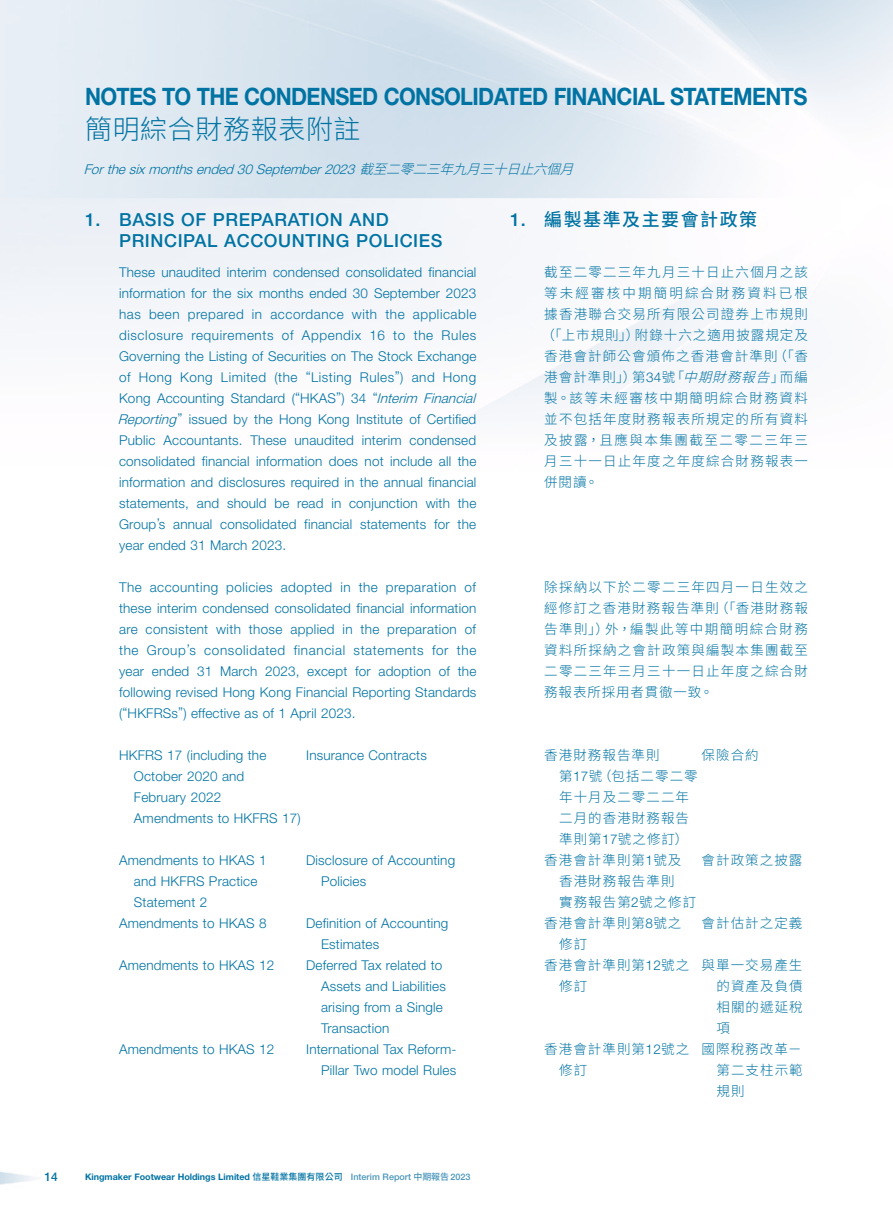
<style>
.page{position:relative;width:893px;height:1212px;background:#fff}
.page>*{position:absolute;margin:0;border:0;box-sizing:border-box;transform-origin:0 0}
.t1{font:300 27px "Source Han Sans TC";letter-spacing:.025em;color:#0073a3}
.t2{font:700 24px "Helvetica Neue LT Std";letter-spacing:-.03em;color:#0073a3;scale:.9 1}
.Heading_1{font:500 18px/21px "Helvetica Neue LT Std";letter-spacing:.035em;color:#0073a3}
.C_Heading_1{font:500 18px "Source Han Sans TC";letter-spacing:.085em;color:#0073a3}
.Body_Text{font:300 13.5px/21px "Helvetica Neue LT Std";letter-spacing:.015em;color:#0073a3}
.Body_Text-2{font:300 13.5px/21px "Source Han Sans TC";letter-spacing:.09em;color:#0073a3;text-align:justify}
.C_Body_Text{font:300 13.5px/21px "Source Han Sans TC";letter-spacing:.08em;color:#0073a3}
.t3{font:italic 300 13.5px "Helvetica Neue LT Std";color:#0073a3}
.t4{font:500 12px "Helvetica Neue LT Std";color:#0073a3}
.t5{font:700 9px "Helvetica Neue LT Std";color:#0073a3}
.s1{font-family:"Source Han Sans TC"}
.s2{font-family:"Helvetica Neue LT Std"}
.s3{font-style:italic}
.s4{font-family:"Source Han Sans TC";font-weight:500}
.s5{font-weight:500;color:#4694b9}
.s6{font-family:"Source Han Sans TC";font-weight:500;color:#4694b9}
</style>
<div class="page">
<h2 class="t2" style="left:85px;top:82px;width:804px">NOTES TO THE CONDENSED CONSOLIDATED FINANCIAL STATEMENTS</h2>
<h1 class="t1" style="left:85px;top:114px;width:277px">簡明綜合財務報表附註</h1>
<p class="t3" style="left:84px;top:161px;width:501px">Forthesixmonthsended30September2023 <span class="s1">截至二零二三年九月三十日止六個月</span></p>
<p class="C_Heading_1" style="left:510px;top:210px;width:248px"><span class="s2">1.</span> 編製基準及主要會計政策</p>
<p class="Body_Text-2" style="left:541px;top:262px;width:268px">截至二零二三年九月三十日止六個月之該等未經審核中期簡明綜合財務資料已根據香港聯合交易所有限公司證券上市規則（「上市規則」）附錄十六之適用披露規定及香港會計師公會頒佈之香港會計準則（「香港會計準則」）第<span class="s2">34</span>號「<span class="s3">中期財務報告</span>」而編製。該等未經審核中期簡明綜合財務資料並不包括年度財務報表所規定的所有資料及披露，且應與本集團截至二零二三年三月三十一日止年度之年度綜合財務報表一併閱讀。</p>
<p class="Heading_1" style="left:119px;top:209px;width:325px;text-indent:-34px">1. BASIS OF PREPARATION AND<br>PRINCIPAL ACCOUNTING POLICIES</p>
<p class="Body_Text" style="left:118px;top:261px;width:363px">These unaudited interim condensed consolidated financial information for the six months ended 30 September 2023 has been prepared in accordance with the applicable disclosure requirements of Appendix 16 to the Rules Governing the Listing of Securities on The Stock Exchange of Hong Kong Limited (the “Listing Rules”) and Hong Kong Accounting Standard (“HKAS”) 34 “<span class="s3">Interim Financial Reporting</span>” issued by the Hong Kong Institute of Certified Public Accountants. These unaudited interim condensed consolidated financial information does not include all the information and disclosures required in the annual financial statements, and should be read in conjunction with the Group’s annual consolidated financial statements for the year ended 31 March 2023.</p>
<p class="Body_Text" style="left:119px;top:576px;width:359px;text-align:justify">The accounting policies adopted in the preparation of these interim condensed consolidated financial information are consistent with those applied in the preparation of the Group’s consolidated financial statements for the year ended 31 March 2023, except for adoption of the following revised Hong Kong Financial Reporting Standards (“HKFRSs”) effective as of 1 April 2023.</p>
<p class="Body_Text" style="left:134px;top:744px;width:168px;text-indent:-15px">HKFRS 17 (including the<br>October 2020 and<br>February 2022<br>Amendments to HKFRS 17)</p>
<p class="Body_Text" style="left:306px;top:744px;width:122px">Insurance Contracts</p>
<p class="Body_Text" style="left:134px;top:849px;width:134px;text-indent:-15px">Amendments to HKAS 1 and HKFRS Practice<br>Statement 2</p>
<p class="Body_Text" style="left:321px;top:849px;width:136px;text-indent:-15px">Disclosure of Accounting<br>Policies</p>
<p class="Body_Text" style="left:119px;top:912px;width:149px">Amendments to HKAS 8</p>
<p class="Body_Text" style="left:321px;top:912px;width:129px;text-indent:-15px">Definition of Accounting<br>Estimates</p>
<p class="Body_Text" style="left:119px;top:954px;width:157px">Amendments to HKAS 12</p>
<p class="Body_Text" style="left:321px;top:954px;width:126px;text-indent:-15px">Deferred Tax related to<br>Assets and Liabilities arising from a Single<br>Transaction</p>
<p class="Body_Text" style="left:119px;top:1038px;width:157px">Amendments to HKAS 12</p>
<p class="Body_Text" style="left:306px;top:1038px;width:152px;text-align:right">International Tax Reform-<br>Pillar Two model Rules</p>
<p class="Body_Text-2" style="left:544px;top:577px;width:265px">除採納以下於二零二三年四月一日生效之經修訂之香港財務報告準則（「香港財務報告準則」）外，編製此等中期簡明綜合財務資料所採納之會計政策與編製本集團截至二零二三年三月三十一日止年度之綜合財務報表所採用者貫徹一致。</p>
<p class="C_Body_Text" style="left:559px;top:745px;width:140px;text-indent:-15px">香港財務報告準則<br>第<span class="s2">17</span>號（包括二零二零年十月及二零二二年二月的香港財務報告準則第<span class="s2">17</span>號之修訂）</p>
<p class="C_Body_Text" style="left:702px;top:745px;width:59px">保險合約</p>
<p class="C_Body_Text" style="left:559px;top:850px;width:139px;text-indent:-15px">香港會計準則第<span class="s2">1</span>號及香港財務報告準則<br>實務報告第<span class="s2">2</span>號之修訂</p>
<p class="C_Body_Text" style="left:702px;top:850px;width:102px">會計政策之披露</p>
<p class="C_Body_Text" style="left:559px;top:913px;width:124px;text-indent:-15px">香港會計準則第<span class="s2">8</span>號之修訂</p>
<p class="C_Body_Text" style="left:702px;top:913px;width:102px">會計估計之定義</p>
<p class="C_Body_Text" style="left:559px;top:955px;width:132px;text-indent:-15px">香港會計準則第<span class="s2">12</span>號之修訂</p>
<p class="C_Body_Text" style="left:716px;top:955px;width:88px;text-align:justify;text-indent:-15px">與單一交易產生的資產及負債相關的遞延稅項</p>
<p class="C_Body_Text" style="left:559px;top:1039px;width:132px;text-indent:-15px">香港會計準則第<span class="s2">12</span>號之修訂</p>
<p class="C_Body_Text" style="left:716px;top:1039px;width:88px;text-align:justify;text-indent:-15px">國際稅務改革－第二支柱示範規則</p>
<p class="t4" style="left:44px;top:1169px;width:15px">14</p>
<p class="t5" style="left:85px;top:1171px;width:387px">Kingmaker Footwear Holdings Limited <span class="s4">信星鞋業集團有限公司　</span><span class="s5">Interim Report</span> <span class="s6">中期報告</span><span class="s5">2023</span></p>
</div>
